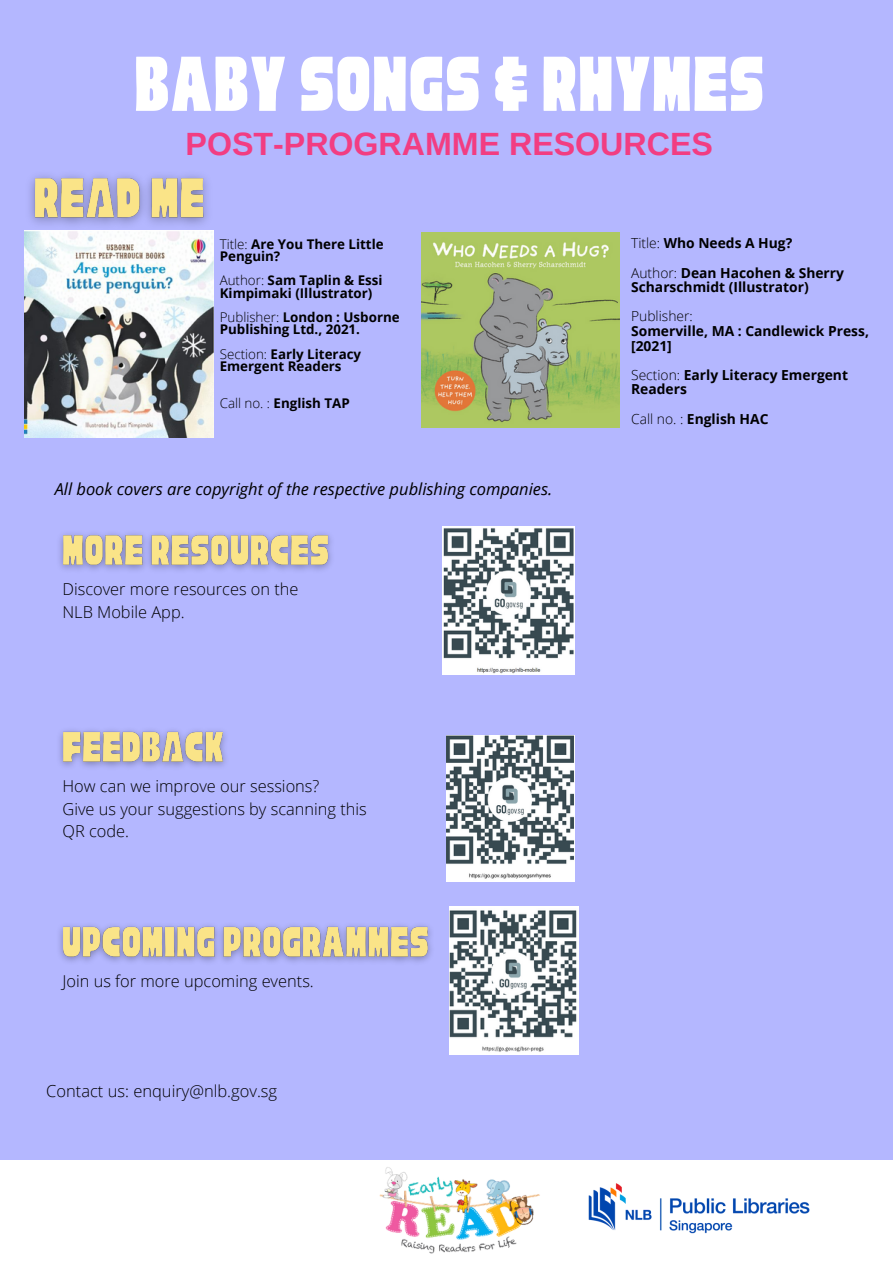
<style>
.page{position:relative;width:893px;height:1264px;background:#fff}
.page>*{position:absolute;margin:0;border:0;box-sizing:border-box;transform-origin:0 0}
.t1{font:86.1px "Cubao Free Narrow";color:#fff}
.t2{font:700 32.1px "Arimo";color:#f23d82}
.t3{font:italic 16.5px "Open Sans";color:#000}
.t4{font:300 16.5px "Open Sans";color:#000}
.t5{font:300 16.35px/22.8px "Open Sans";color:#000}
.t6{font:700 13.8px/14.5px "Open Sans";color:#000}
.t7{font:300 13.8px "Open Sans";color:#000}
.t8{font:700 13.35px/12.1px "Open Sans";color:#000}
.s1{font-weight:300}
</style>
<div class="page">
<div style="left:0;top:0;width:892px;height:1262px;background:#b4b7ff"></div>
<img style="left:446px;top:735px;width:128px;height:146px">
<img style="left:443px;top:526px;width:131px;height:148px">
<img style="left:449px;top:906px;width:129px;height:148px">
<div style="left:0;top:1160px;width:892px;height:102px;background:#fff"></div>
<img style="left:588px;top:1183px;width:222px;height:51px">
<img style="left:379px;top:1167px;width:161px;height:87px">
<img style="left:24px;top:247px;width:189px;height:190px">
<img style="left:421px;top:232px;width:198px;height:196px">
<img style="left:59px;top:533px;width:273px;height:38px">
<img style="left:59px;top:925px;width:372px;height:37px">
<img style="left:59px;top:730px;width:167px;height:37px">
<img style="left:24px;top:175px;width:190px;height:72px">
<h1 class="t1" style="left:134px;top:42px;width:632px">Baby SONGS &amp; RHYMES</h1>
<h2 class="t2" style="left:185px;top:126px;width:529px">POST-PROGRAMME RESOURCES</h2>
<p class="t8" style="left:220px;top:237px;width:165px"><span class="s1">Title:</span> Are You There Little<br>Penguin?</p>
<p class="t8" style="left:220px;top:274px;width:164px"><span class="s1">Author:</span> Sam Taplin &amp; Essi<br>Kimpimaki (Illustrator)</p>
<p class="t8" style="left:220px;top:311px;width:181px"><span class="s1">Publisher:</span> London : Usborne<br>Publishing Ltd., 2021.</p>
<p class="t8" style="left:220px;top:347px;width:143px"><span class="s1">Section:</span> Early Literacy<br>Emergent Readers</p>
<p class="t8" style="left:220px;top:396px;width:131px"><span class="s1">Call no. :</span> English TAP</p>
<p class="t3" style="left:55px;top:477px;width:499px">All book covers are copyright of the respective publishing companies.</p>
<p class="t5" style="left:62px;top:577px;width:238px">Discover more resources on the<br>NLB Mobile App.</p>
<p class="t5" style="left:62px;top:774px;width:306px">How can we improve our sessions?<br>Give us your suggestions by scanning this<br>QR code.</p>
<p class="t5" style="left:62px;top:969px;width:253px">Join us for more upcoming events.</p>
<p class="t4" style="left:46px;top:1079px;width:232px">Contact us: enquiry@nlb.gov.sg</p>
<p class="t6" style="left:631px;top:228px;width:214px;line-height:29.2px"><span class="s1">Title:</span> Who Needs A Hug?<br><span class="s1">Author:</span> Dean Hacohen &amp; Sherry</p>
<p class="t6" style="left:631px;top:279px;width:179px">Scharschmidt (Illustrator)</p>
<p class="t7" style="left:631px;top:307px;width:63px">Publisher:</p>
<p class="t6" style="left:631px;top:323px;width:239px">Somerville, MA : Candlewick Press, [2021]</p>
<p class="t6" style="left:631px;top:367px;width:218px"><span class="s1">Section:</span> Early Literacy Emergent<br>Readers</p>
<p class="t6" style="left:631px;top:411px;width:139px"><span class="s1">Call no. :</span> English HAC</p>
</div>
